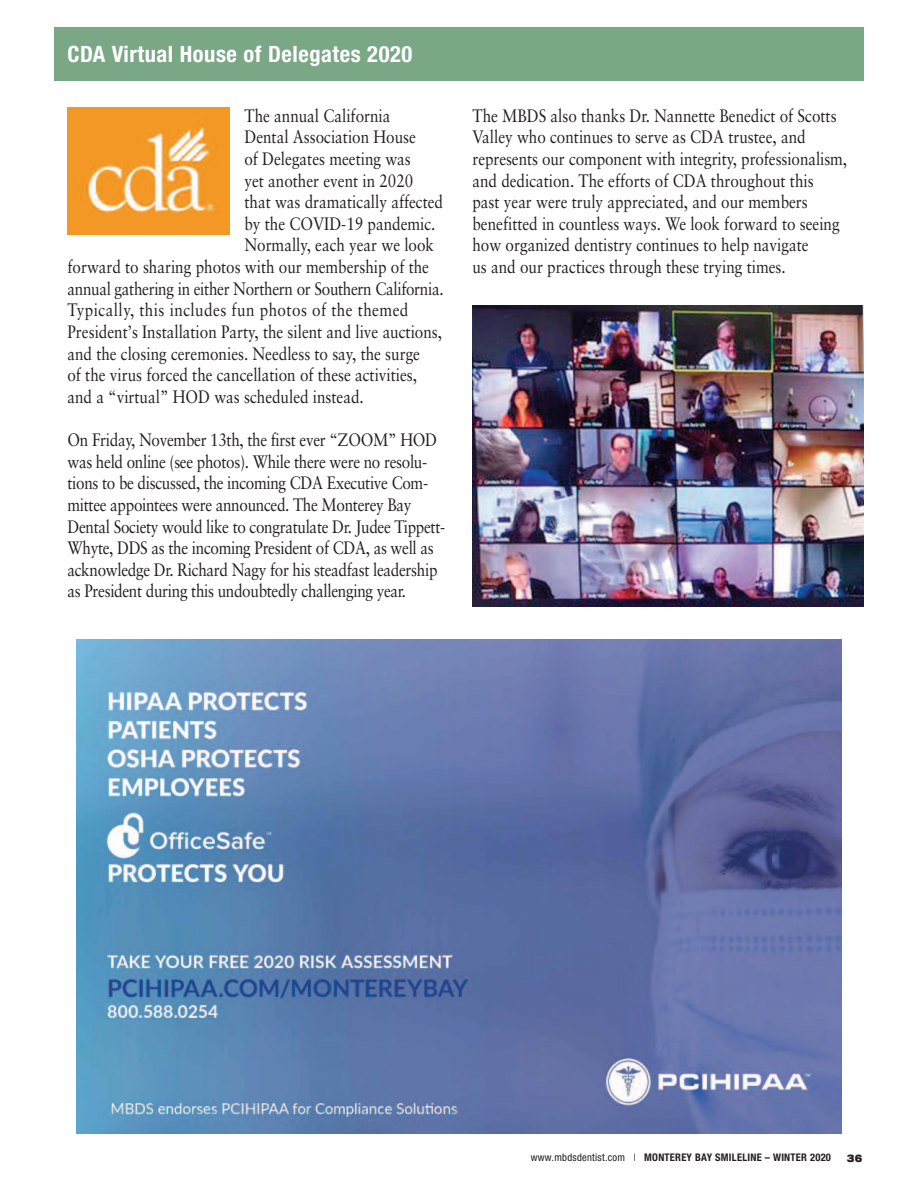
<style>
.page{position:relative;width:918px;height:1188px;background:#fff}
.page>*{position:absolute;margin:0;border:0;box-sizing:border-box;transform-origin:0 0}
.t1{font:700 condensed 22.5px "Helvetica Neue";letter-spacing:.025em;color:#fff}
.t2{font:18px/21.6px "Sabon";color:#231f20;scale:.85 1}
.t3{font:18px/21.6px "Sabon";letter-spacing:-.02em;color:#231f20;scale:.85 1}
.t4{font:18px "Sabon";letter-spacing:.03em;color:#231f20;scale:.85 1}
.t5{font:700 condensed 10.5px "Helvetica Neue";letter-spacing:.025em;color:#231f20}
.t6{font:900 expanded 10.5px "Helvetica Neue";color:#231f20;scale:.75 1}
.s1{font-weight:400}
.s2{font-weight:300}
</style>
<div class="page">
<div style="left:54px;top:27px;width:810px;height:54px;background:#7aa785"></div>
<img style="left:68px;top:108px;width:162px;height:126px">
<img style="left:472px;top:306px;width:392px;height:301px">
<img style="left:76px;top:639px;width:766px;height:495px">
<p class="t1" style="left:68px;top:46px;width:346px">CDA Virtual House of Delegates 2020</p>
<p class="t2" style="left:244px;top:106px;width:173px">The annual California</p>
<p class="t2" style="left:244px;top:128px;width:203px">Dental Association House</p>
<p class="t2" style="left:244px;top:149px;width:197px">of Delegates meeting was</p>
<p class="t2" style="left:244px;top:171px;width:200px">yet another event in 2020</p>
<p class="t2" style="left:244px;top:193px;width:235px">that was dramatically affected</p>
<p class="t2" style="left:244px;top:214px;width:226px">by the COVID-19 pandemic.</p>
<p class="t2" style="left:244px;top:236px;width:225px">Normally, each year we look</p>
<p class="t2" style="left:67px;top:257px;width:427px">forward to sharing photos with our membership of the</p>
<p class="t3" style="left:67px;top:279px;width:444px">annual gathering in either Northern or Southern California.</p>
<p class="t4" style="left:67px;top:303px;width:403px">Typically, this includes fun photos of the themed</p>
<p class="t2" style="left:67px;top:322px;width:442px">President’s Installation Party, the silent and live auctions,</p>
<p class="t2" style="left:67px;top:344px;width:416px">and the closing ceremonies. Needless to say, the surge</p>
<p class="t2" style="left:67px;top:366px;width:413px">of the virus forced the cancellation of these activities,</p>
<p class="t2" style="left:67px;top:387px;width:350px">and a “virtual” HOD was scheduled instead.</p>
<p class="t3" style="left:67px;top:430px;width:446px">On Friday, November 13th, the first ever “ZOOM” HOD was held online (see photos). While there were no resolu&shy;tions to be discussed, the incoming CDA Executive Com&shy;mittee appointees were announced. The Monterey Bay Dental Society would like to congratulate Dr. Judee Tippett-Whyte, DDS as the incoming President of CDA, as well as acknowledge Dr. Richard Nagy for his steadfast leadership as President during this undoubtedly challenging year.</p>
<p class="t2" style="left:472px;top:106px;width:442px">The MBDS also thanks Dr. Nannette Benedict of Scotts Valley who continues to serve as CDA trustee, and represents our component with integrity, professionalism, and dedication. The efforts of CDA throughout this<br>past year were truly appreciated, and our members benefitted in countless ways. We look forward to seeing how organized dentistry continues to help navigate<br>us and our practices through these trying times.</p>
<p class="t5" style="left:531px;top:1154px;width:302px"><span class="s1">www.mbdsdentist.com</span> <span class="s2">I</span> MONTEREY BAY SMILELINE – WINTER 2020</p>
<p class="t6" style="left:847px;top:1154px;width:22px">36</p>
</div>
